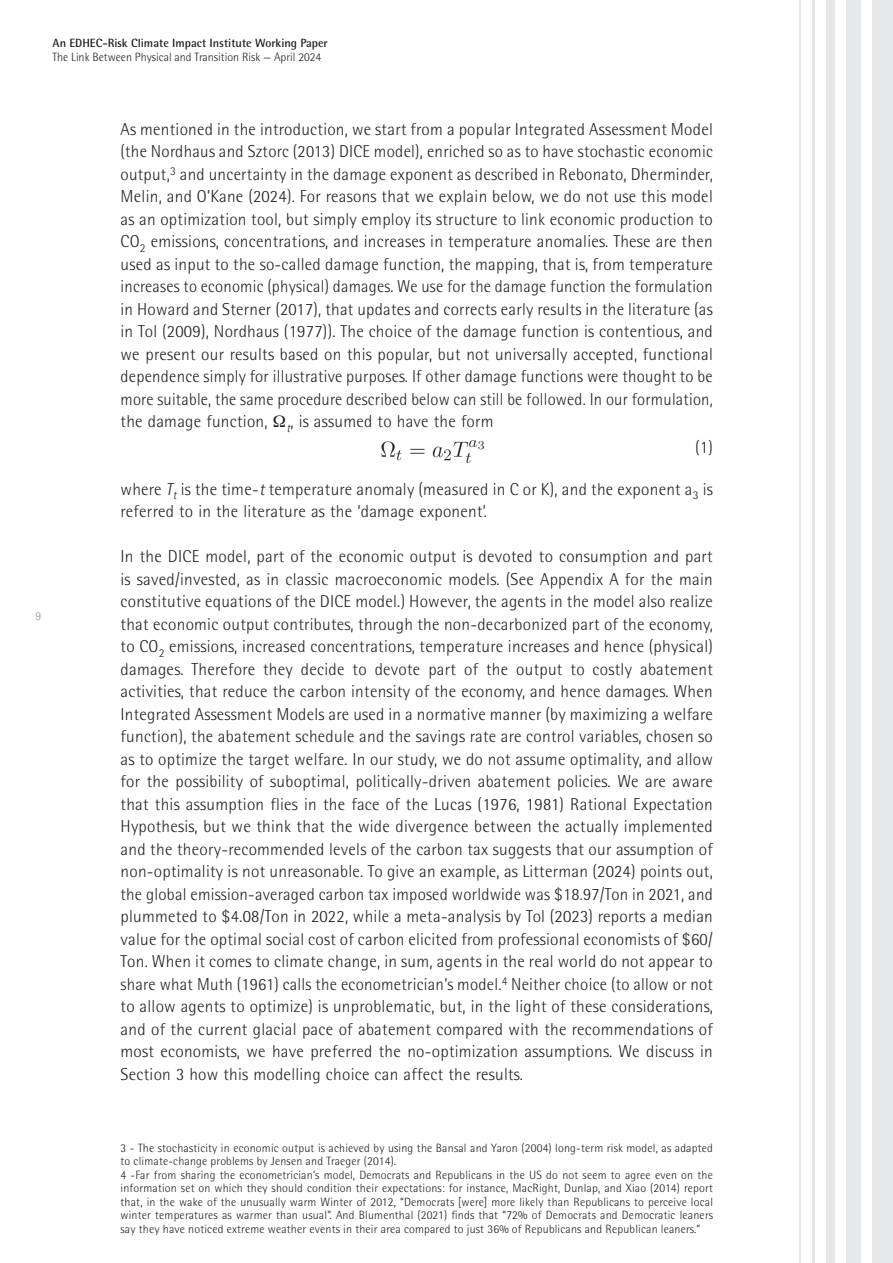
<style>
.page{position:relative;width:893px;height:1263px;background:#fff}
.page>*{position:absolute;margin:0;border:0;box-sizing:border-box;transform-origin:0 0}
.t1{font:300 17.25px/22.5px "Rotis Semi Sans";letter-spacing:.015em;color:#231f20;text-align:justify}
.t2{font:300 12px/13.5px "Rotis Semi Sans";letter-spacing:.015em;color:#231f20}
.t3{font:700 12px "Rotis Semi Sans";color:#231f20}
.t4{font:300 12px "Rotis Semi Sans";color:#939598}
.s1{font-style:italic}
</style>
<div class="page">
<div style="left:826px;top:0;width:9px;height:1263px;background:#e6e7e9"></div>
<hr style="left:812px;top:0;width:3px;height:1263px;background:#e6e7e9">
<hr style="left:799px;top:0;width:2px;height:1263px;background:#e6e7e9">
<div style="left:846px;top:0;width:15px;height:1263px;background:#e6e7e9"></div>
<div style="left:872px;top:0;width:21px;height:1263px;background:#e6e7e9"></div>
<img style="left:381px;top:440px;width:104px;height:23px">
<p class="t3" style="left:53px;top:36px;width:277px">An EDHEC-Risk Climate Impact Institute Working Paper</p>
<p class="t2" style="left:53px;top:50px;width:270px">The Link Between Physical and Transition Risk — April 2024</p>
<p class="t4" style="left:36px;top:609px;width:7px">9</p>
<p class="t1" style="left:121px;top:118px;width:594px">As mentioned in the introduction, we start from a popular Integrated Assessment Model (the Nordhaus and Sztorc (2013) DICE model), enriched so as to have stochastic economic output,<sup>3</sup> and uncertainty in the damage exponent as described in Rebonato, Dherminder, Melin, and O’Kane (2024). For reasons that we explain below, we do not use this model as an optimization tool, but simply employ its structure to link economic production to CO<sub>2</sub> emissions, concentrations, and increases in temperature anomalies. These are then used as input to the so-called damage function, the mapping, that is, from temperature increases to economic (physical) damages. We use for the damage function the formulation in Howard and Sterner (2017), that updates and corrects early results in the literature (as in Tol (2009), Nordhaus (1977)). The choice of the damage function is contentious, and we present our results based on this popular, but not universally accepted, functional dependence simply for illustrative purposes. If other damage functions were thought to be more suitable, the same procedure described below can still be followed. In our formulation, the damage function, <sub>t</sub>, is assumed to have the form</p>
<p class="t1" style="left:695px;top:436px;width:19px">(1)</p>
<p class="t1" style="left:121px;top:478px;width:594px">where <span class="s1">T</span><sub>t</sub> is the time-<span class="s1">t</span>temperature anomaly (measured in C or K), and the exponent a<sub>3</sub> is referred to in the literature as the ‘damage exponent’.</p>
<p class="t1" style="left:121px;top:545px;width:594px">In the DICE model, part of the economic output is devoted to consumption and part is saved/invested, as in classic macroeconomic models. (See Appendix A for the main constitutive equations of the DICE model.) However, the agents in the model also realize that economic output contributes, through the non-decarbonized part of the economy, to CO<sub>2</sub> emissions, increased concentrations, temperature increases and hence (physical) damages. Therefore they decide to devote part of the output to costly abatement activities, that reduce the carbon intensity of the economy, and hence damages. When Integrated Assessment Models are used in a normative manner (by maximizing a welfare function), the abatement schedule and the savings rate are control variables, chosen so as to optimize the target welfare. In our study, we do not assume optimality, and allow for the possibility of suboptimal, politically-driven abatement policies. We are aware that this assumption flies in the face of the Lucas (1976, 1981) Rational Expectation Hypothesis, but we think that the wide divergence between the actually implemented and the theory-recommended levels of the carbon tax suggests that our assumption of non-optimality is not unreasonable. To give an example, as Litterman (2024) points out, the global emission-averaged carbon tax imposed worldwide was $18.97/Ton in 2021, and plummeted to $4.08/Ton in 2022, while a meta-analysis by Tol (2023) reports a median value for the optimal social cost of carbon elicited from professional economists of $60/ Ton. When it comes to climate change, in sum, agents in the real world do not appear to share what Muth (1961) calls the econometrician’s model.<sup>4</sup> Neither choice (to allow or not to allow agents to optimize) is unproblematic, but, in the light of these considerations, and of the current glacial pace of abatement compared with the recommendations of most economists, we have preferred the no-optimization assumptions. We discuss in Section 3 how this modelling choice can affect the results.</p>
<p class="t2" style="left:121px;top:1141px;width:594px">3 - The stochasticity in economic output is achieved by using the Bansal and Yaron (2004) long-term risk model, as adapted to climate-change problems by Jensen and Traeger (2014).<br>4 -Far from sharing the econometrician’s model, Democrats and Republicans in the US do not seem to agree even on the information set on which they should condition their expectations: for instance, MacRight, Dunlap, and Xiao (2014) report that, in the wake of the unusually warm Winter of 2012, “Democrats [were] more likely than Republicans to perceive local winter temperatures as warmer than usual”. And Blumenthal (2021) finds that “72% of Democrats and Democratic leaners say they have noticed extreme weather events in their area compared to just 36% of Republicans and Republican leaners.”</p>
</div>
